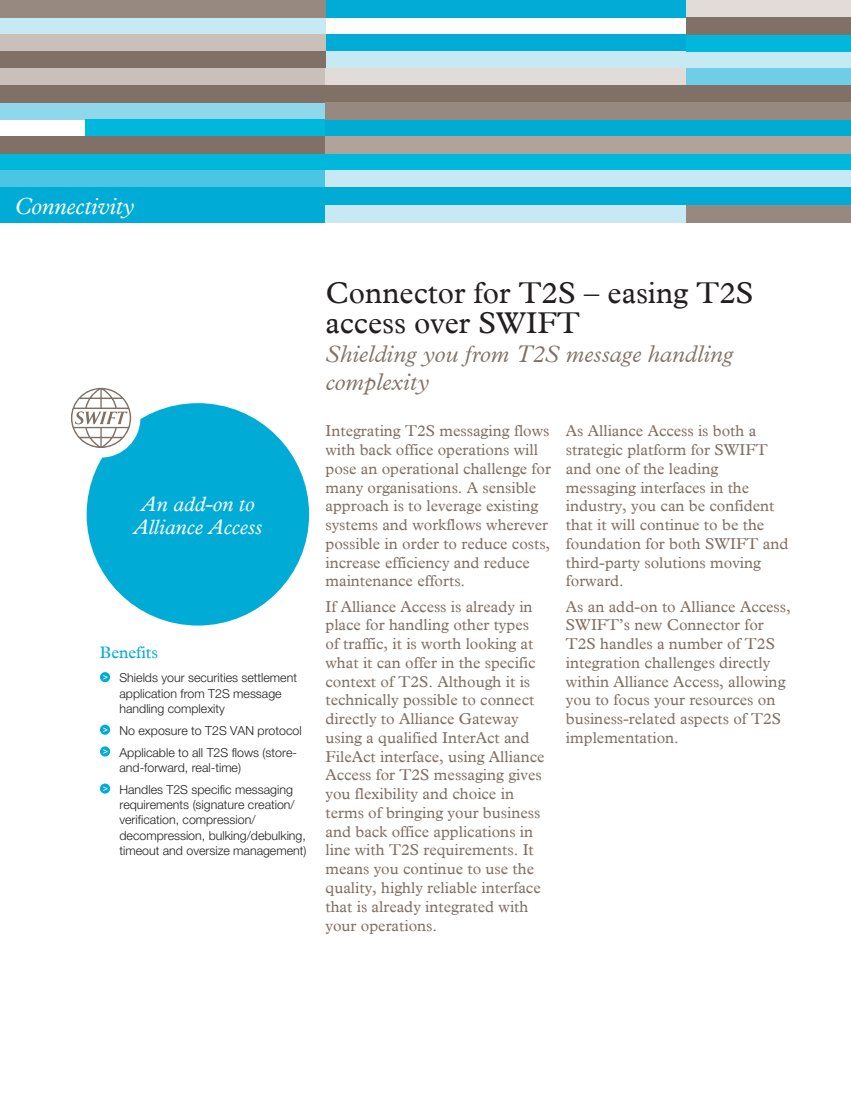
<style>
.page{position:relative;width:851px;height:1106px;background:#fff}
.page>*{position:absolute;margin:0;border:0;box-sizing:border-box;transform-origin:0 0}
._03__Headline_Title{font:30px/30px "Plantin";color:#231f20}
._04__Subtitle{font:italic 300 24px/28.5px "Plantin";color:#807066}
.t1{font:italic 23.25px "Plantin";color:#fff}
._06__SWIFT_Device_te{font:italic 21px/23.2px "Plantin";color:#fff;text-align:center}
._07__Key_benefits_ti{font:16.5px "Plantin";color:#00acd5}
._05__Introduction_te{font:15.75px/18.8px "Plantin";color:#807066}
._09__Main_body_text{font:300 12.3px/15.3px "Helvetica Neue LT";color:#231f20}
</style>
<div class="page">
<div style="left:87px;top:403px;width:222px;height:222px;background:#00acd5;border-radius:50%"></div>
<div style="left:61px;top:378px;width:79px;height:79px;background:#fff;border-radius:50%"></div>
<svg style="left:71px;top:388px;width:60px;height:60px"></svg>
<div style="left:0;top:17px;width:325px;height:17px;background:#c7e9f4"></div>
<div style="left:0;top:102px;width:325px;height:18px;background:#8fd7eb"></div>
<div style="left:85px;top:120px;width:240px;height:17px;background:#00b8db"></div>
<div style="left:0;top:154px;width:325px;height:17px;background:#00b8db"></div>
<div style="left:0;top:171px;width:325px;height:17px;background:#4ac6e2"></div>
<div style="left:0;top:205px;width:325px;height:17px;background:#00acd5"></div>
<div style="left:325px;top:0;width:361px;height:17px;background:#00acd5"></div>
<div style="left:325px;top:34px;width:361px;height:17px;background:#00acd5"></div>
<div style="left:325px;top:51px;width:525px;height:17px;background:#c7e9f4"></div>
<div style="left:325px;top:120px;width:525px;height:17px;background:#00acd5"></div>
<div style="left:325px;top:154px;width:525px;height:17px;background:#00b8db"></div>
<div style="left:325px;top:171px;width:525px;height:17px;background:#c7e9f4"></div>
<div style="left:0;top:188px;width:850px;height:17px;background:#00acd5"></div>
<div style="left:325px;top:205px;width:361px;height:17px;background:#c7e9f4"></div>
<div style="left:686px;top:34px;width:164px;height:17px;background:#00b8db"></div>
<div style="left:686px;top:68px;width:164px;height:17px;background:#6fcee7"></div>
<div style="left:0;top:0;width:325px;height:17px;background:#978980"></div>
<div style="left:0;top:34px;width:325px;height:17px;background:#c9c0ba"></div>
<div style="left:0;top:51px;width:325px;height:17px;background:#807066"></div>
<div style="left:0;top:68px;width:325px;height:17px;background:#c9c0ba"></div>
<div style="left:0;top:137px;width:325px;height:17px;background:#807066"></div>
<div style="left:325px;top:68px;width:361px;height:17px;background:#e1dcd8"></div>
<div style="left:0;top:85px;width:850px;height:17px;background:#807066"></div>
<div style="left:325px;top:102px;width:525px;height:18px;background:#978980"></div>
<div style="left:325px;top:137px;width:525px;height:17px;background:#afa39a"></div>
<div style="left:686px;top:0;width:164px;height:17px;background:#e1dcd8"></div>
<div style="left:686px;top:17px;width:164px;height:17px;background:#807066"></div>
<div style="left:686px;top:205px;width:164px;height:17px;background:#978980"></div>
<div style="left:100px;top:672px;width:10px;height:10px;background:#00acd5;border-radius:50%"></div>
<svg style="left:103px;top:675px;width:5px;height:4px"></svg>
<svg style="left:100px;top:724px;width:10px;height:10px"></svg>
<svg style="left:103px;top:727px;width:5px;height:5px"></svg>
<svg style="left:100px;top:746px;width:10px;height:10px"></svg>
<svg style="left:103px;top:749px;width:5px;height:4px"></svg>
<svg style="left:100px;top:783px;width:10px;height:10px"></svg>
<svg style="left:103px;top:786px;width:5px;height:5px"></svg>
<p class="t1" style="left:15px;top:192px;width:120px">Connectivity</p>
<p class="_06__SWIFT_Device_te" style="left:134px;top:493px;width:130px">An add-on to<br>Alliance Access</p>
<p class="_07__Key_benefits_ti" style="left:100px;top:643px;width:59px">Benefits</p>
<p class="_09__Main_body_text" style="left:119px;top:670px;width:179px">Shields your securities settlement application from T2S message handling complexity</p>
<p class="_09__Main_body_text" style="left:119px;top:722px;width:184px">No exposure to T2S VAN protocol</p>
<p class="_09__Main_body_text" style="left:119px;top:744px;width:179px">Applicable to all T2S flows (store&shy;and-forward, real-time)</p>
<p class="_09__Main_body_text" style="left:119px;top:781px;width:188px">Handles T2S specific messaging requirements (signature creation/ verification, compression/ decompression, bulking/debulking, timeout and oversize management)</p>
<p class="_03__Headline_Title" style="left:325px;top:279px;width:430px">Connector for T2S – easing T2S access over SWIFT</p>
<p class="_04__Subtitle" style="left:325px;top:339px;width:409px">Shielding you from T2S message handling complexity</p>
<p class="_05__Introduction_te" style="left:325px;top:422px;width:227px">Integrating T2S messaging flows with back office operations will pose an operational challenge for many organisations. A sensible approach is to leverage existing systems and workflows wherever possible in order to reduce costs, increase efficiency and reduce maintenance efforts.</p>
<p class="_05__Introduction_te" style="left:325px;top:597px;width:220px">If Alliance Access is already in place for handling other types of traffic, it is worth looking at what it can offer in the specific context of T2S. Although it is technically possible to connect directly to Alliance Gateway using a qualified InterAct and<br>FileAct interface, using Alliance<br>Access for T2S messaging gives you flexibility and choice in terms of bringing your business and back office applications in line with T2S requirements. It means you continue to use the quality, highly reliable interface that is already integrated with your operations.</p>
<p class="_05__Introduction_te" style="left:566px;top:422px;width:224px">As Alliance Access is both a strategic platform for SWIFT and one of the leading messaging interfaces in the industry, you can be confident that it will continue to be the foundation for both SWIFT and third-party solutions moving forward.</p>
<p class="_05__Introduction_te" style="left:566px;top:597px;width:226px">As an add-on to Alliance Access,<br>SWIFT’s new Connector for<br>T2S handles a number of T2S integration challenges directly within Alliance Access, allowing you to focus your resources on business-related aspects of T2S implementation.</p>
</div>
